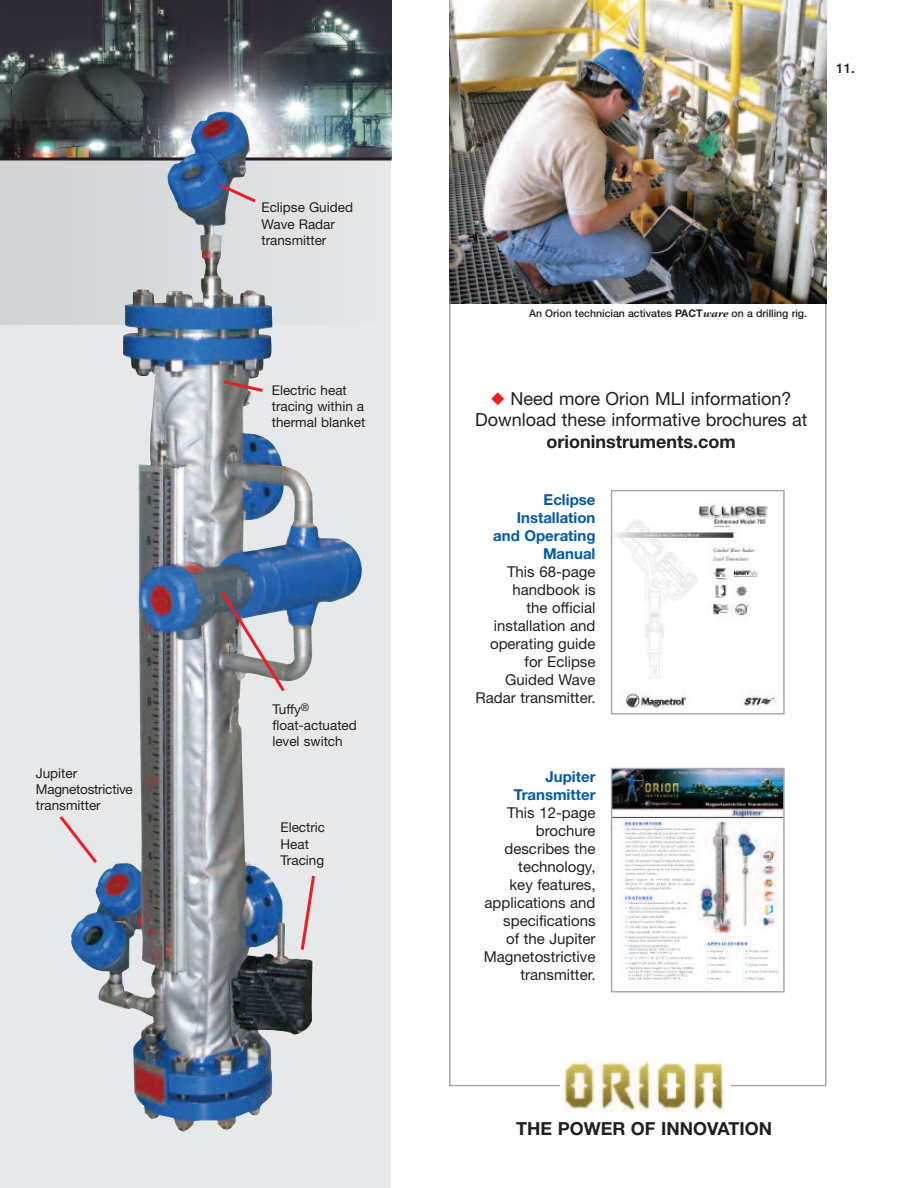
<style>
.page{position:relative;width:918px;height:1188px;background:#fff}
.page>*{position:absolute;margin:0;border:0;box-sizing:border-box;transform-origin:0 0}
.t1{font:18px/20.7px "Helvetica Neue";color:#231f20;text-align:center}
.t2{font:700 18px "Helvetica Neue";color:#231f20}
.t3{font:15px/18px "Helvetica Neue";color:#231f20;text-align:right}
.t4{font:700 15px/18px "Helvetica Neue";color:#015aaa;text-align:right}
.t5{font:13.5px/16.2px "Helvetica Neue";color:#231f20}
.t6{font:500 13.5px "Helvetica Neue";color:#231f20}
.t7{font:500 10.5px "Helvetica Neue";color:#231f20}
.s1{font-weight:700}
.s2{font-family:"Garamond";font-weight:700;font-style:italic}
.s3{color:#ee1d23}
</style>
<div class="page">
<img style="left:0;top:0;width:392px;height:158px">
<div style="left:0;top:283px;width:390px;height:905px;background:#e7e8e9"></div>
<div style="left:0;top:160px;width:390px;height:164px;background:linear-gradient(to bottom,#d8d9db,#d8d9db)"></div>
<img style="left:449px;top:0;width:377px;height:304px">
<img style="left:614px;top:771px;width:168px;height:213px">
<div style="left:611px;top:768px;width:174px;height:224px;border:2px solid #a8a9ad"></div>
<img style="left:614px;top:501px;width:161px;height:207px">
<div style="left:611px;top:490px;width:174px;height:225px;border:2px solid #a8a9ad"></div>
<img style="left:564px;top:1060px;width:160px;height:52px">
<hr style="left:0;top:158px;width:392px;height:2px;background:#231f20">
<img style="left:70px;top:111px;width:293px;height:1021px">
<img style="left:219px;top:589px;width:69px;height:106px">
<svg style="left:221px;top:378px;width:45px;height:16px"></svg>
<svg style="left:59px;top:813px;width:41px;height:53px"></svg>
<svg style="left:299px;top:873px;width:18px;height:80px"></svg>
<svg style="left:217px;top:182px;width:42px;height:23px"></svg>
<p class="t5" style="left:36px;top:766px;width:99px">Jupiter<br>Magnetostrictive transmitter</p>
<p class="t5" style="left:261px;top:201px;width:93px">Eclipse Guided<br>Wave Radar transmitter</p>
<p class="t5" style="left:272px;top:383px;width:95px">Electric heat tracing within a thermal blanket</p>
<p class="t5" style="left:272px;top:702px;width:86px">Tuffy<sup>® </sup>float-actuated level switch</p>
<p class="t5" style="left:280px;top:821px;width:46px">Electric<br>Heat<br>Tracing</p>
<p class="t6" style="left:836px;top:63px;width:20px">11.</p>
<p class="t7" style="left:529px;top:310px;width:280px">An Orion technician activates <span class="s1">PACT</span><span class="s2">ware</span> on a drilling rig.</p>
<p class="t1" style="left:475px;top:390px;width:334px"><span class="s3">◆</span> Need more Orion MLI information?<br>Download these informative brochures at</p>
<p class="t2" style="left:547px;top:435px;width:191px">orioninstruments.com</p>
<p class="t4" style="left:493px;top:493px;width:104px">Eclipse<br>Installation and Operating<br>Manual</p>
<p class="t3" style="left:476px;top:565px;width:121px">This 68-page handbook is<br>the official installation and operating guide for Eclipse<br>Guided Wave<br>Radar transmitter.</p>
<p class="t4" style="left:514px;top:769px;width:83px">Jupiter<br>Transmitter</p>
<p class="t3" style="left:484px;top:805px;width:113px">This 12-page brochure describes the technology,<br>key features, applications and specifications<br>of the Jupiter<br>Magnetostrictive transmitter.</p>
<p class="t2" style="left:516px;top:1122px;width:257px">THE POWER OF INNOVATION</p>
</div>
